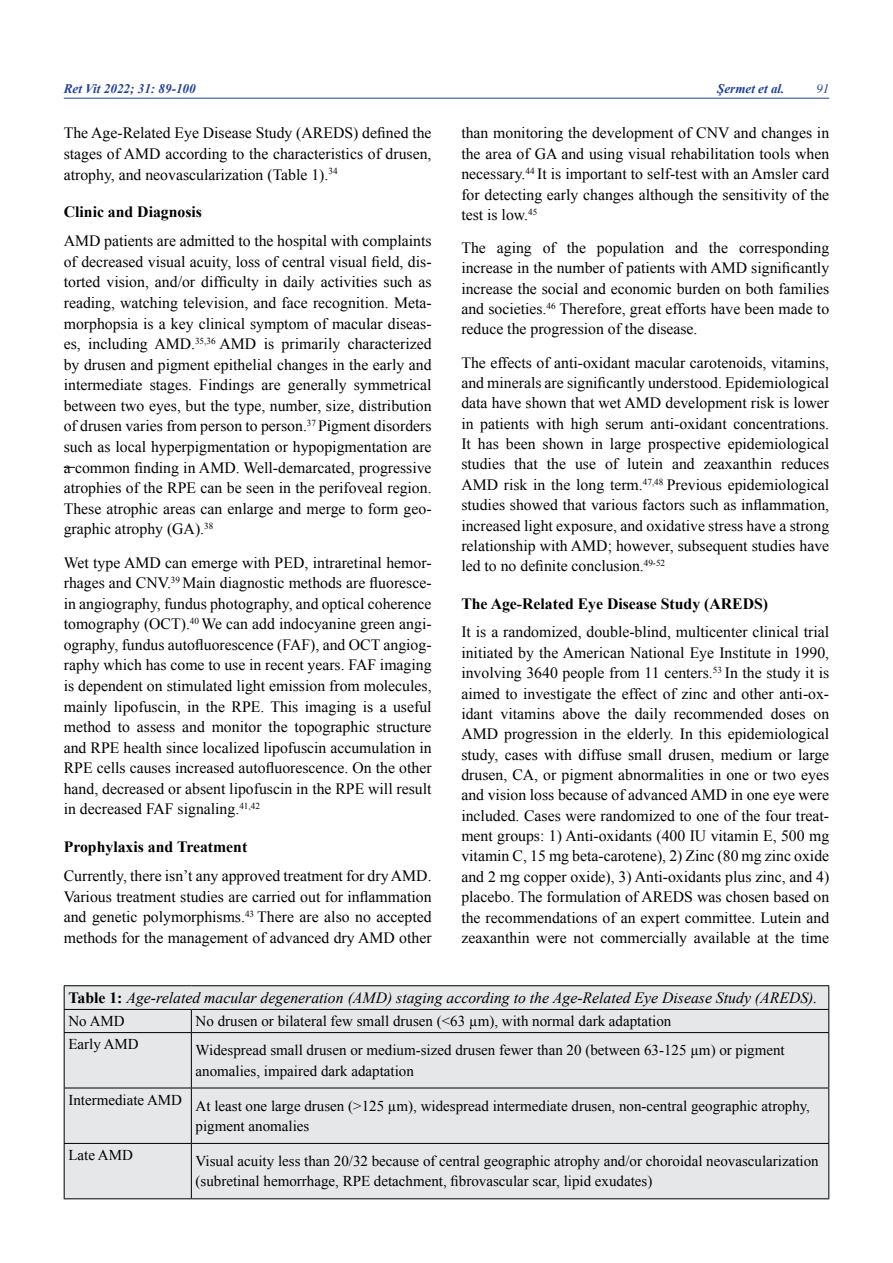
<style>
.page{position:relative;width:893px;height:1263px;background:#fff}
.page>*{position:absolute;margin:0;border:0;box-sizing:border-box;transform-origin:0 0}
.t1{font:15.75px/20.4px "Times New Roman";color:#000;text-align:justify}
.t2{font:italic 15.75px "Times New Roman";color:#000}
.t3{font:700 15.75px "Times New Roman";color:#000}
.t4{font:15px/20.2px "Times New Roman";color:#000}
.t5{font:italic 700 13.2px "Times New Roman";color:#21409a}
.t6{font:italic 12.75px "Times";color:#21409a}
.s1{font-weight:700;font-style:normal}
</style>
<div class="page">
<hr style="left:64px;top:98px;width:765px;height:1px;background:#21409a">
<div style="left:65px;top:986px;width:763px;height:212px;background:#e6e7e8"></div>
<hr style="left:64px;top:985px;width:127px;height:1px;background:#000">
<hr style="left:191px;top:985px;width:638px;height:1px;background:#000">
<hr style="left:64px;top:1009px;width:127px;height:1px;background:#000">
<svg style="left:64px;top:986px;width:1px;height:46px"></svg>
<hr style="left:191px;top:1009px;width:638px;height:1px;background:#000">
<svg style="left:191px;top:1010px;width:1px;height:22px"></svg>
<svg style="left:828px;top:986px;width:1px;height:46px"></svg>
<hr style="left:64px;top:1032px;width:127px;height:1px;background:#000">
<hr style="left:64px;top:1033px;width:1px;height:54px;background:#000">
<hr style="left:191px;top:1032px;width:638px;height:1px;background:#000">
<hr style="left:191px;top:1033px;width:1px;height:54px;background:#000">
<hr style="left:828px;top:1033px;width:1px;height:54px;background:#000">
<hr style="left:64px;top:1087px;width:127px;height:1px;background:#000">
<hr style="left:64px;top:1088px;width:1px;height:55px;background:#000">
<hr style="left:191px;top:1087px;width:638px;height:1px;background:#000">
<hr style="left:191px;top:1088px;width:1px;height:55px;background:#000">
<hr style="left:828px;top:1088px;width:1px;height:55px;background:#000">
<hr style="left:64px;top:1143px;width:127px;height:1px;background:#000">
<hr style="left:64px;top:1144px;width:1px;height:54px;background:#000">
<hr style="left:191px;top:1143px;width:638px;height:1px;background:#000">
<hr style="left:191px;top:1144px;width:1px;height:54px;background:#000">
<hr style="left:828px;top:1144px;width:1px;height:54px;background:#000">
<hr style="left:64px;top:1198px;width:127px;height:1px;background:#000">
<hr style="left:191px;top:1198px;width:638px;height:1px;background:#000">
<p class="t5" style="left:64px;top:79px;width:133px">Ret Vit 2022; 31: 89-100</p>
<p class="t5" style="left:717px;top:79px;width:69px">Şermet et al.</p>
<p class="t6" style="left:816px;top:81px;width:14px">91</p>
<p class="t1" style="left:64px;top:123px;width:369px">The Age-Related Eye Disease Study (AREDS) defined the stages of AMD according to the characteristics of drusen, atrophy, and neovascularization (Table 1).<sup>34</sup></p>
<p class="t3" style="left:64px;top:201px;width:140px">Clinic and Diagnosis</p>
<p class="t1" style="left:64px;top:230px;width:369px">AMD patients are admitted to the hospital with complaints of decreased visual acuity, loss of central visual field, dis&shy;torted vision, and/or difficulty in daily activities such as reading, watching television, and face recognition. Meta&shy;morphopsia is a key clinical symptom of macular diseas&shy;es, including AMD.<sup>35,36</sup> AMD is primarily characterized by drusen and pigment epithelial changes in the early and intermediate stages. Findings are generally symmetrical between two eyes, but the type, number, size, distribution of drusen varies from person to person.<sup>37</sup> Pigment disorders such as local hyperpigmentation or hypopigmentation are a common finding in AMD. Well-demarcated, progressive atrophies of the RPE can be seen in the perifoveal region.<br>These atrophic areas can enlarge and merge to form geo&shy;graphic atrophy (GA).<sup>38</sup></p>
<p class="t1" style="left:64px;top:552px;width:369px">Wet type AMD can emerge with PED, intraretinal hemor&shy;rhages and CNV.<sup>39</sup> Main diagnostic methods are fluoresce&shy;in angiography, fundus photography, and optical coherence tomography (OCT).<sup>40</sup> We can add indocyanine green angi&shy;ography, fundus autofluorescence (FAF), and OCT angiog&shy;raphy which has come to use in recent years. FAF imaging is dependent on stimulated light emission from molecules, mainly lipofuscin, in the RPE. This imaging is a useful method to assess and monitor the topographic structure and RPE health since localized lipofuscin accumulation in RPE cells causes increased autofluorescence. On the other hand, decreased or absent lipofuscin in the RPE will result in decreased FAF signaling.<sup>41,42</sup></p>
<p class="t3" style="left:64px;top:836px;width:185px">Prophylaxis and Treatment</p>
<p class="t1" style="left:64px;top:865px;width:369px">Currently, there isn’t any approved treatment for dry AMD.<br>Various treatment studies are carried out for inflammation and genetic polymorphisms.<sup>43</sup> There are also no accepted methods for the management of advanced dry AMD other</p>
<p class="t1" style="left:461px;top:123px;width:369px">than monitoring the development of CNV and changes in the area of GA and using visual rehabilitation tools when necessary.<sup>44</sup> It is important to self-test with an Amsler card for detecting early changes although the sensitivity of the test is low.<sup>45</sup></p>
<p class="t1" style="left:461px;top:237px;width:369px">The aging of the population and the corresponding increase in the number of patients with AMD significantly increase the social and economic burden on both families and societies.<sup>46</sup> Therefore, great efforts have been made to reduce the progression of the disease.</p>
<p class="t1" style="left:461px;top:352px;width:369px">The effects of anti-oxidant macular carotenoids, vitamins, and minerals are significantly understood. Epidemiological data have shown that wet AMD development risk is lower in patients with high serum anti-oxidant concentrations.<br>It has been shown in large prospective epidemiological studies that the use of lutein and zeaxanthin reduces AMD risk in the long term.<sup>47,48</sup> Previous epidemiological studies showed that various factors such as inflammation, increased light exposure, and oxidative stress have a strong relationship with AMD; however, subsequent studies have led to no definite conclusion.<sup>49-52</sup></p>
<p class="t3" style="left:461px;top:592px;width:308px">The Age-Related Eye Disease Study (AREDS)</p>
<p class="t1" style="left:461px;top:622px;width:369px">It is a randomized, double-blind, multicenter clinical trial initiated by the American National Eye Institute in 1990, involving 3640 people from 11 centers.<sup>53</sup> In the study it is aimed to investigate the effect of zinc and other anti-ox&shy;idant vitamins above the daily recommended doses on AMD progression in the elderly. In this epidemiological study, cases with diffuse small drusen, medium or large drusen, CA, or pigment abnormalities in one or two eyes and vision loss because of advanced AMD in one eye were included. Cases were randomized to one of the four treat&shy;ment groups: 1) Anti-oxidants (400 IU vitamin E, 500 mg vitamin C, 15 mg beta-carotene), 2) Zinc (80 mg zinc oxide and 2 mg copper oxide), 3) Anti-oxidants plus zinc, and 4) placebo. The formulation of AREDS was chosen based on the recommendations of an expert committee. Lutein and zeaxanthin were not commercially available at the time</p>
<p class="t2" style="left:68px;top:987px;width:751px"><span class="s1">Table 1:</span> Age-related macular degeneration (AMD) staging according to the Age-Related Eye Disease Study (AREDS).</p>
<p class="t4" style="left:68px;top:1011px;width:58px">No AMD</p>
<p class="t4" style="left:196px;top:1011px;width:477px">No drusen or bilateral few small drusen (&lt;63 µm), with normal dark adaptation</p>
<p class="t4" style="left:68px;top:1034px;width:72px">Early AMD</p>
<p class="t4" style="left:196px;top:1040px;width:591px">Widespread small drusen or medium-sized drusen fewer than 20 (between 63-125 µm) or pigment anomalies, impaired dark adaptation</p>
<p class="t4" style="left:196px;top:1095px;width:616px;text-indent:-127px">Intermediate AMD At least one large drusen (&gt;125 µm), widespread intermediate drusen, non-central geographic atrophy, pigment anomalies</p>
<p class="t4" style="left:68px;top:1145px;width:66px">Late AMD</p>
<p class="t4" style="left:196px;top:1151px;width:625px">Visual acuity less than 20/32 because of central geographic atrophy and/or choroidal neovascularization (subretinal hemorrhage, RPE detachment, fibrovascular scar, lipid exudates)</p>
</div>
